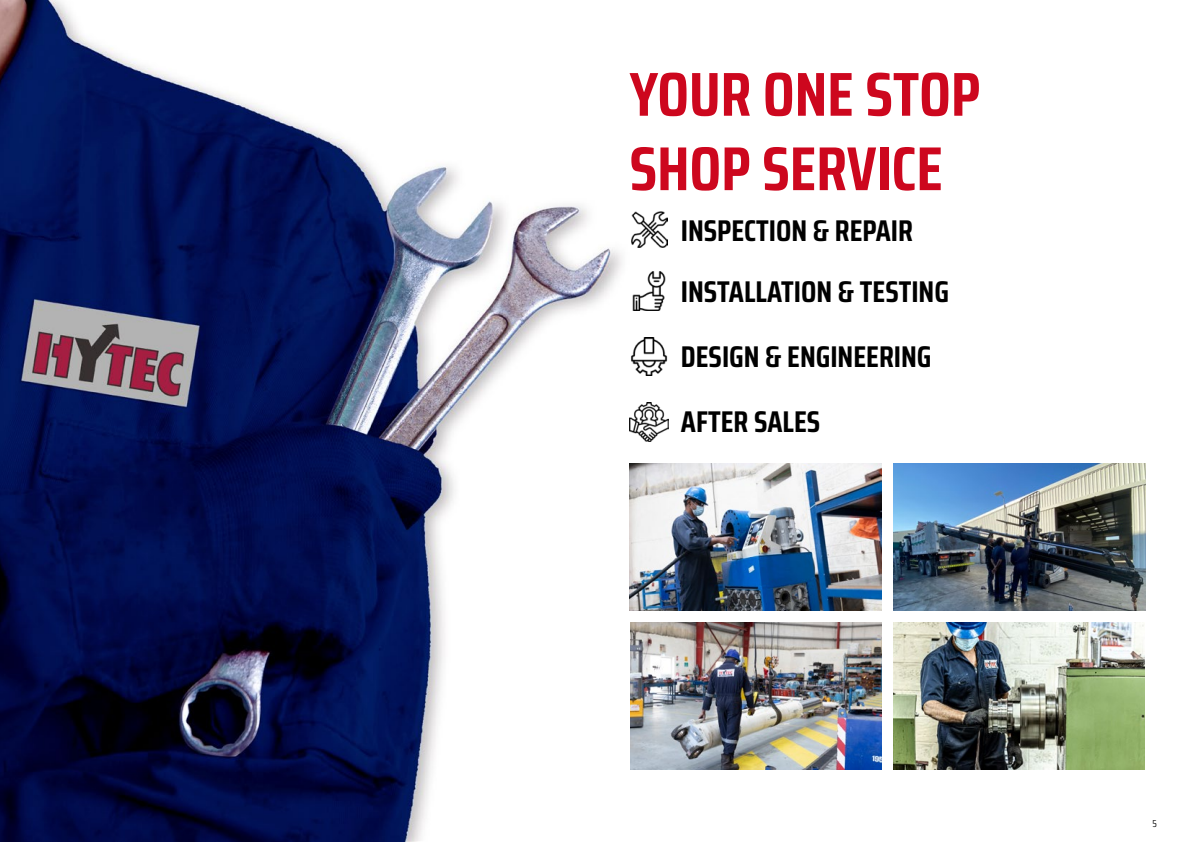
<style>
.page{position:relative;width:1191px;height:842px;background:#fff}
.page>*{position:absolute;margin:0;border:0;box-sizing:border-box;transform-origin:0 0}
.t1{font:700 62px/74.4px "Saira Condensed";color:#cd071e}
.t2{font:700 30px/60.9px "Saira Condensed";color:#000}
.t3{font:10px "Saira Condensed";color:#000}
</style>
<div class="page">
<img style="left:0;top:0;width:882px;height:841px">
<img style="left:631px;top:212px;width:36px;height:36px">
<img style="left:629px;top:272px;width:39px;height:39px">
<img style="left:629px;top:337px;width:39px;height:39px">
<img style="left:629px;top:402px;width:39px;height:39px">
<img style="left:629px;top:464px;width:252px;height:147px">
<img style="left:893px;top:464px;width:252px;height:147px">
<img style="left:630px;top:622px;width:251px;height:147px">
<img style="left:893px;top:622px;width:252px;height:147px">
<h1 class="t1" style="left:629px;top:55px;width:352px">YOUR ONE STOP<br>SHOP SERVICE</h1>
<p class="t2" style="left:681px;top:199px;width:270px">INSPECTION &amp; REPAIR<br>INSTALLATION &amp; TESTING</p>
<p class="t2" style="left:681px;top:323px;width:252px;line-height:65.2px">DESIGN &amp; ENGINEERING<br>AFTER SALES</p>
<p class="t3" style="left:1152px;top:815px;width:6px">5</p>
</div>
